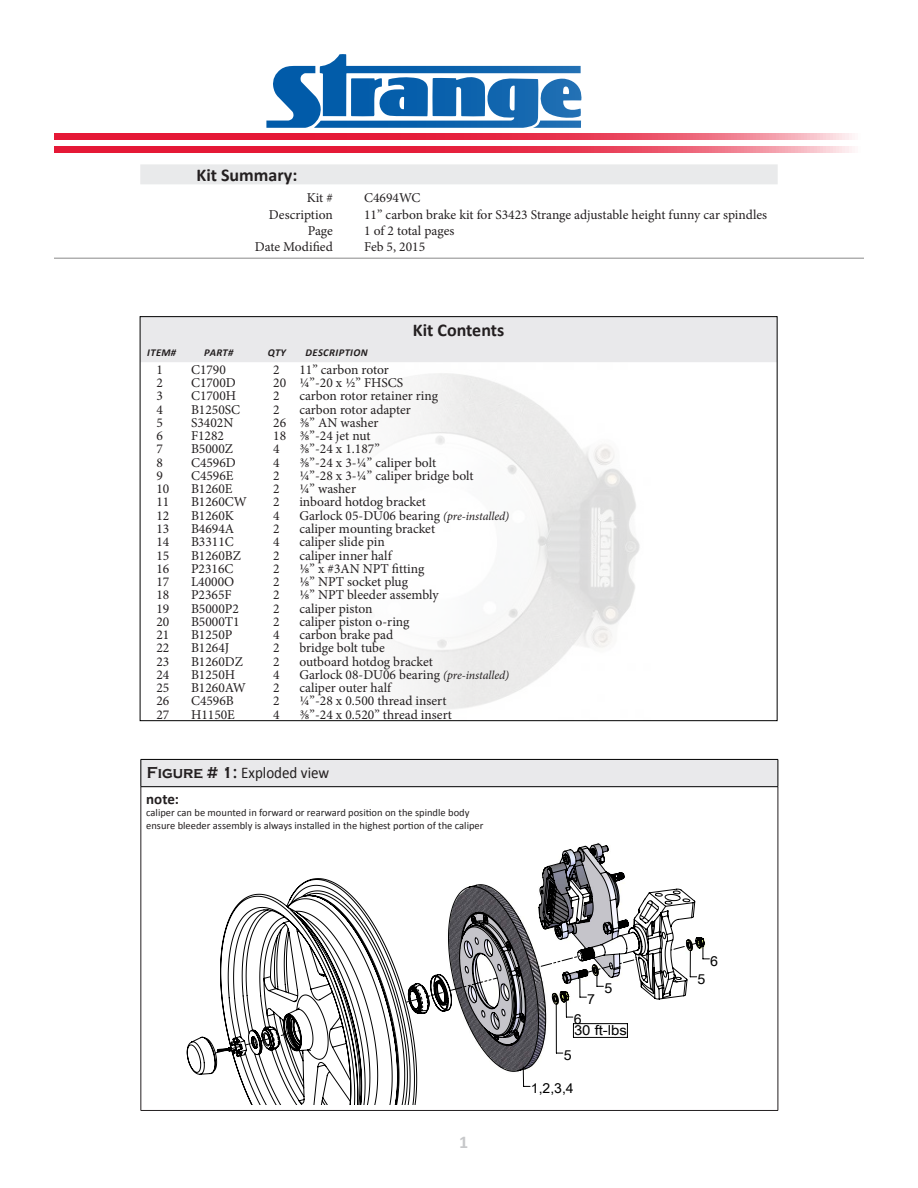
<style>
.page{position:relative;width:918px;height:1188px;background:#fff}
.page>*{position:absolute;margin:0;border:0;box-sizing:border-box;transform-origin:0 0}
.t1{font:700 18px "Calibri";color:#231f20}
.t2{font:700 18px "Calibri";color:#c7c8ca}
.t3{font:16.35px "Calibri";color:#231f20;scale:.92 1}
.t4{font:700 15px "Calibri";color:#231f20}
.t5{font:13.8px/10.9px "Arial Unicode MS";color:#000}
.t6{font:13.5px "Minion Pro";color:#231f20}
.t7{font:10.5px "Calibri";color:#231f20}
.t8{font:italic 700 10.5px "Calibri";letter-spacing:.04em;color:#231f20}
.s1{font-style:italic;font-size:12px}
.s2{font-family:"Copperplate Gothic";font-weight:700}
</style>
<div class="page">
<hr style="left:54px;top:258px;width:810px;height:1px;background:#8a8a8a">
<svg style="left:54px;top:146px;width:798px;height:7px;background:#ec6175"></svg>
<svg style="left:54px;top:133px;width:798px;height:7px;background:#eb5268"></svg>
<svg style="left:266px;top:54px;width:316px;height:74px"></svg>
<svg style="left:266px;top:133px;width:315px;height:7px;background:#e5213e"></svg>
<svg style="left:198px;top:146px;width:458px;height:7px;background:#e62541"></svg>
<div style="left:140px;top:164px;width:638px;height:20px;background:#e9eaeb"></div>
<img style="left:388px;top:373px;width:252px;height:337px">
<div style="left:142px;top:318px;width:633px;height:44px;background:#e9e9eb"></div>
<div style="left:141px;top:759px;width:637px;height:28px;background:#e9e9eb"></div>
<hr style="left:141px;top:787px;width:1px;height:323px;background:#231f20">
<hr style="left:778px;top:787px;width:1px;height:323px;background:#231f20">
<hr style="left:141px;top:1110px;width:637px;height:1px;background:#231f20">
<hr style="left:141px;top:759px;width:637px;height:1px;background:#000">
<svg style="left:141px;top:760px;width:1px;height:26px"></svg>
<svg style="left:778px;top:760px;width:1px;height:27px"></svg>
<hr style="left:141px;top:786px;width:637px;height:1px;background:#000">
<svg style="left:187px;top:843px;width:518px;height:261px"></svg>
<svg style="left:450px;top:978px;width:48px;height:13px"></svg>
<svg style="left:428px;top:992px;width:16px;height:5px"></svg>
<svg style="left:406px;top:999px;width:12px;height:4px"></svg>
<svg style="left:278px;top:1030px;width:22px;height:7px"></svg>
<svg style="left:215px;top:1038px;width:54px;height:15px"></svg>
<svg style="left:671px;top:940px;width:38px;height:38px"></svg>
<svg style="left:619px;top:959px;width:18px;height:5px"></svg>
<svg style="left:538px;top:956px;width:75px;height:62px"></svg>
<p class="t1" style="left:197px;top:164px;width:102px">Kit Summary:</p>
<p class="t6" style="left:307px;top:189px;width:28px">Kit #</p>
<p class="t6" style="left:269px;top:205px;width:65px">Description</p>
<p class="t6" style="left:308px;top:221px;width:27px">Page</p>
<p class="t6" style="left:255px;top:238px;width:80px">Date Modified</p>
<p class="t6" style="left:364px;top:189px;width:58px">C4694WC</p>
<p class="t6" style="left:364px;top:205px;width:405px">11” carbon brake kit for S3423 Strange adjustable height funny car spindles</p>
<p class="t6" style="left:364px;top:221px;width:92px">1 of 2 total pages</p>
<p class="t6" style="left:364px;top:238px;width:63px">Feb 5, 2015</p>
<p class="t1" style="left:413px;top:319px;width:93px">Kit Contents</p>
<p class="t8" style="left:147px;top:346px;width:30px">ITEM#</p>
<p class="t8" style="left:204px;top:346px;width:30px">PART#</p>
<p class="t8" style="left:268px;top:346px;width:20px">QTY</p>
<p class="t8" style="left:306px;top:346px;width:64px">DESCRIPTION</p>
<p class="t6" style="left:156px;top:360px;width:8px">1</p>
<p class="t6" style="left:191px;top:360px;width:36px">C1790</p>
<p class="t6" style="left:273px;top:360px;width:8px">2</p>
<p class="t6" style="left:299px;top:360px;width:91px">11” carbon rotor</p>
<p class="t6" style="left:156px;top:374px;width:8px">2</p>
<p class="t6" style="left:191px;top:374px;width:46px">C1700D</p>
<p class="t6" style="left:273px;top:374px;width:14px">20</p>
<p class="t6" style="left:299px;top:374px;width:105px">1/4”-20 x 1/2” FHSCS</p>
<p class="t6" style="left:156px;top:387px;width:8px">3</p>
<p class="t6" style="left:191px;top:387px;width:47px">C1700H</p>
<p class="t6" style="left:273px;top:387px;width:8px">2</p>
<p class="t6" style="left:299px;top:387px;width:140px">carbon rotor retainer ring</p>
<p class="t6" style="left:156px;top:400px;width:8px">4</p>
<p class="t6" style="left:191px;top:400px;width:51px">B1250SC</p>
<p class="t6" style="left:273px;top:400px;width:8px">2</p>
<p class="t6" style="left:299px;top:400px;width:113px">carbon rotor adapter</p>
<p class="t6" style="left:156px;top:413px;width:8px">5</p>
<p class="t6" style="left:191px;top:413px;width:44px">S3402N</p>
<p class="t6" style="left:273px;top:413px;width:14px">26</p>
<p class="t6" style="left:299px;top:413px;width:81px">3/8” AN washer</p>
<p class="t6" style="left:156px;top:427px;width:8px">6</p>
<p class="t6" style="left:191px;top:427px;width:35px">F1282</p>
<p class="t6" style="left:273px;top:427px;width:14px">18</p>
<p class="t6" style="left:299px;top:427px;width:73px">3/8”-24 jet nut</p>
<p class="t6" style="left:156px;top:440px;width:8px">7</p>
<p class="t6" style="left:191px;top:440px;width:43px">B5000Z</p>
<p class="t6" style="left:273px;top:440px;width:8px">4</p>
<p class="t6" style="left:299px;top:440px;width:82px">3/8”-24 x 1.187”</p>
<p class="t6" style="left:156px;top:453px;width:8px">8</p>
<p class="t6" style="left:191px;top:453px;width:46px">C4596D</p>
<p class="t6" style="left:273px;top:453px;width:8px">4</p>
<p class="t6" style="left:299px;top:453px;width:138px">3/8”-24 x 3-1/4” caliper bolt</p>
<p class="t6" style="left:156px;top:467px;width:8px">9</p>
<p class="t6" style="left:191px;top:467px;width:44px">C4596E</p>
<p class="t6" style="left:273px;top:467px;width:8px">2</p>
<p class="t6" style="left:299px;top:467px;width:176px">1/4”-28 x 3-1/4” caliper bridge bolt</p>
<p class="t6" style="left:156px;top:480px;width:14px">10</p>
<p class="t6" style="left:191px;top:480px;width:43px">B1260E</p>
<p class="t6" style="left:273px;top:480px;width:8px">2</p>
<p class="t6" style="left:299px;top:480px;width:58px">1/4” washer</p>
<p class="t6" style="left:156px;top:493px;width:14px">11</p>
<p class="t6" style="left:191px;top:493px;width:57px">B1260CW</p>
<p class="t6" style="left:273px;top:493px;width:8px">2</p>
<p class="t6" style="left:299px;top:493px;width:128px">inboard hotdog bracket</p>
<p class="t6" style="left:156px;top:506px;width:14px">12</p>
<p class="t6" style="left:191px;top:506px;width:44px">B1260K</p>
<p class="t6" style="left:273px;top:506px;width:8px">4</p>
<p class="t6" style="left:299px;top:506px;width:211px">Garlock 05-DU06 bearing <span class="s1">(pre-installed)</span></p>
<p class="t6" style="left:156px;top:520px;width:14px">13</p>
<p class="t6" style="left:191px;top:520px;width:45px">B4694A</p>
<p class="t6" style="left:273px;top:520px;width:8px">2</p>
<p class="t6" style="left:299px;top:520px;width:137px">caliper mounting bracket</p>
<p class="t6" style="left:156px;top:533px;width:14px">14</p>
<p class="t6" style="left:191px;top:533px;width:44px">B3311C</p>
<p class="t6" style="left:273px;top:533px;width:8px">4</p>
<p class="t6" style="left:299px;top:533px;width:87px">caliper slide pin</p>
<p class="t6" style="left:156px;top:546px;width:14px">15</p>
<p class="t6" style="left:191px;top:546px;width:51px">B1260BZ</p>
<p class="t6" style="left:273px;top:546px;width:8px">2</p>
<p class="t6" style="left:299px;top:546px;width:94px">caliper inner half</p>
<p class="t6" style="left:156px;top:559px;width:14px">16</p>
<p class="t6" style="left:191px;top:559px;width:44px">P2316C</p>
<p class="t6" style="left:273px;top:559px;width:8px">2</p>
<p class="t6" style="left:299px;top:559px;width:127px">1/8” x #3AN NPT fitting</p>
<p class="t6" style="left:156px;top:573px;width:14px">17</p>
<p class="t6" style="left:191px;top:573px;width:45px">L4000O</p>
<p class="t6" style="left:273px;top:573px;width:8px">2</p>
<p class="t6" style="left:299px;top:573px;width:110px">1/8” NPT socket plug</p>
<p class="t6" style="left:156px;top:586px;width:14px">18</p>
<p class="t6" style="left:191px;top:586px;width:42px">P2365F</p>
<p class="t6" style="left:273px;top:586px;width:8px">2</p>
<p class="t6" style="left:299px;top:586px;width:141px">1/8” NPT bleeder assembly</p>
<p class="t6" style="left:156px;top:599px;width:14px">19</p>
<p class="t6" style="left:191px;top:599px;width:49px">B5000P2</p>
<p class="t6" style="left:273px;top:599px;width:8px">2</p>
<p class="t6" style="left:299px;top:599px;width:75px">caliper piston</p>
<p class="t6" style="left:156px;top:613px;width:14px">20</p>
<p class="t6" style="left:191px;top:613px;width:50px">B5000T1</p>
<p class="t6" style="left:273px;top:613px;width:8px">2</p>
<p class="t6" style="left:299px;top:613px;width:112px">caliper piston o-ring</p>
<p class="t6" style="left:156px;top:626px;width:14px">21</p>
<p class="t6" style="left:191px;top:626px;width:43px">B1250P</p>
<p class="t6" style="left:273px;top:626px;width:8px">4</p>
<p class="t6" style="left:299px;top:626px;width:95px">carbon brake pad</p>
<p class="t6" style="left:156px;top:639px;width:14px">22</p>
<p class="t6" style="left:191px;top:639px;width:40px">B1264J</p>
<p class="t6" style="left:273px;top:639px;width:8px">2</p>
<p class="t6" style="left:299px;top:639px;width:87px">bridge bolt tube</p>
<p class="t6" style="left:156px;top:652px;width:14px">23</p>
<p class="t6" style="left:191px;top:652px;width:53px">B1260DZ</p>
<p class="t6" style="left:273px;top:652px;width:8px">2</p>
<p class="t6" style="left:299px;top:652px;width:135px">outboard hotdog bracket</p>
<p class="t6" style="left:156px;top:666px;width:14px">24</p>
<p class="t6" style="left:191px;top:666px;width:46px">B1250H</p>
<p class="t6" style="left:273px;top:666px;width:8px">4</p>
<p class="t6" style="left:299px;top:666px;width:211px">Garlock 08-DU06 bearing <span class="s1">(pre-installed)</span></p>
<p class="t6" style="left:156px;top:679px;width:14px">25</p>
<p class="t6" style="left:191px;top:679px;width:56px">B1260AW</p>
<p class="t6" style="left:273px;top:679px;width:8px">2</p>
<p class="t6" style="left:299px;top:679px;width:93px">caliper outer half</p>
<p class="t6" style="left:156px;top:692px;width:14px">26</p>
<p class="t6" style="left:191px;top:692px;width:44px">C4596B</p>
<p class="t6" style="left:273px;top:692px;width:8px">2</p>
<p class="t6" style="left:299px;top:692px;width:149px">1/4”-28 x 0.500 thread insert</p>
<p class="t6" style="left:156px;top:705px;width:14px">27</p>
<p class="t6" style="left:191px;top:705px;width:45px">H1150E</p>
<p class="t6" style="left:273px;top:705px;width:8px">4</p>
<p class="t6" style="left:299px;top:705px;width:154px">3/8”-24 x 0.520” thread insert</p>
<p class="t3" style="left:147px;top:762px;width:200px"><span class="s2">Figure # 1:</span> Exploded view</p>
<p class="t4" style="left:146px;top:789px;width:34px">note:</p>
<p class="t7" style="left:146px;top:806px;width:325px">caliper can be mounted in forward or rearward position on the spindle body</p>
<p class="t7" style="left:146px;top:819px;width:339px">ensure bleeder assembly is always installed in the highest portion of the caliper</p>
<p class="t2" style="left:459px;top:1130px;width:11px">1</p>
<p class="t5" style="left:587px;top:994px;width:9px">7</p>
<p class="t5" style="left:604px;top:983px;width:9px">5</p>
<p class="t5" style="left:574px;top:1014px;width:55px">6<br>30 ft-lbs</p>
<p class="t5" style="left:564px;top:1049px;width:9px">5</p>
<p class="t5" style="left:531px;top:1083px;width:44px">1,2,3,4</p>
<p class="t5" style="left:710px;top:955px;width:9px">6</p>
<p class="t5" style="left:698px;top:973px;width:9px">5</p>
</div>
